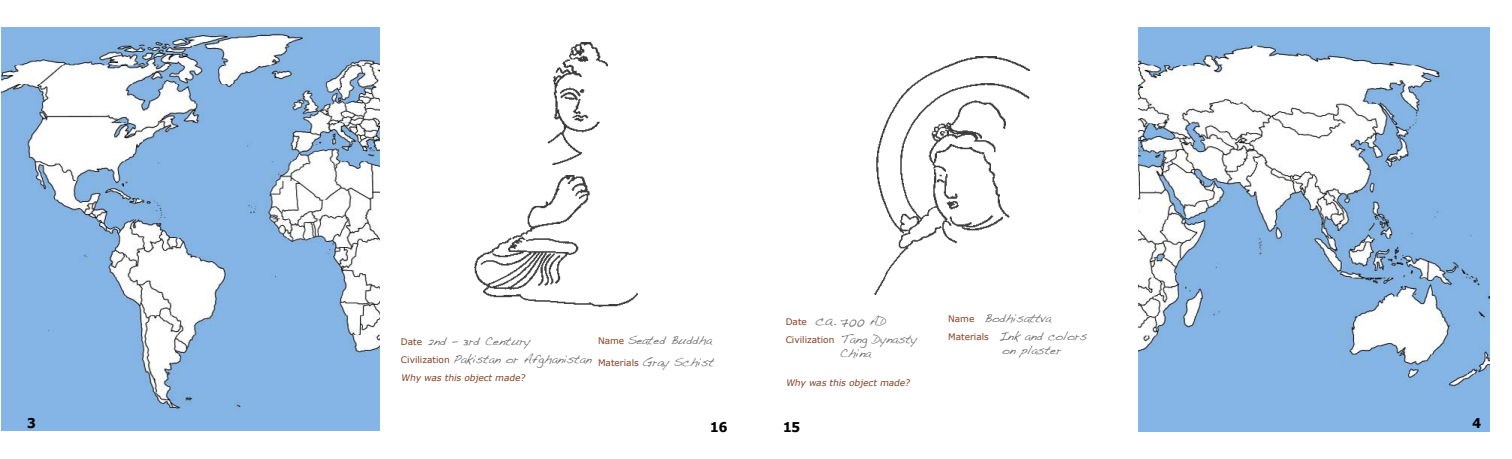
<style>
.page{position:relative;width:1512px;height:459px;background:#fff}
.page>*{position:absolute;margin:0;border:0;box-sizing:border-box;transform-origin:0 0}
.t1{font:700 13.5px "Tahoma";color:#000}
.t2{font:12px/18px "Handwriting Dakota";color:#6b6c6f}
.t3{font:italic 9px "Verdana";color:#833e21}
.t4{font:9px "Verdana";color:#833e21}
.s1{font-family:"Verdana";font-size:9px;color:#833e21}
.s2{font-size:15px;color:#6f7073}
.s3{font-family:"Handwriting Dakota";font-size:12px;color:#6b6c6f}
</style>
<div class="page">
<img style="left:1138px;top:28px;width:352px;height:403px">
<img style="left:2px;top:27px;width:378px;height:403px">
<img style="left:475px;top:176px;width:162px;height:130px">
<img style="left:547px;top:43px;width:60px;height:121px">
<img style="left:874px;top:57px;width:156px;height:238px">
<p class="t2" style="left:598px;top:330px;width:117px;line-height:21.6px"><span class="s1">Name</span> Seated Buddha<br><span class="s1">Materials</span> Gray Schist</p>
<p class="t2" style="left:401px;top:332px;width:192px"><span class="s1">Date</span> 2nd - 3rd Century<br><span class="s1">Civilization</span> Pakistan or Afghanistan</p>
<p class="t3" style="left:401px;top:372px;width:128px">Why was this object made?</p>
<p class="t2" style="left:786px;top:312px;width:102px"><span class="s1">Date</span> <span class="s2">ca.</span> 700 AD</p>
<p class="t4" style="left:786px;top:333px;width:133px">Civilization <span class="s3">Tang Dynasty</span></p>
<p class="t2" style="left:840px;top:344px;width:33px">China</p>
<p class="t3" style="left:786px;top:376px;width:128px">Why was this object made?</p>
<p class="t2" style="left:948px;top:309px;width:141px"><span class="s1">Name</span> Bodhisattva<br><span class="s1">Materials</span> Ink and colors</p>
<p class="t2" style="left:1002px;top:341px;width:61px">on plaster</p>
<p class="t1" style="left:27px;top:414px;width:10px">3</p>
<p class="t1" style="left:710px;top:417px;width:19px">16</p>
<p class="t1" style="left:783px;top:417px;width:19px">15</p>
<p class="t1" style="left:1472px;top:414px;width:10px">4</p>
</div>
